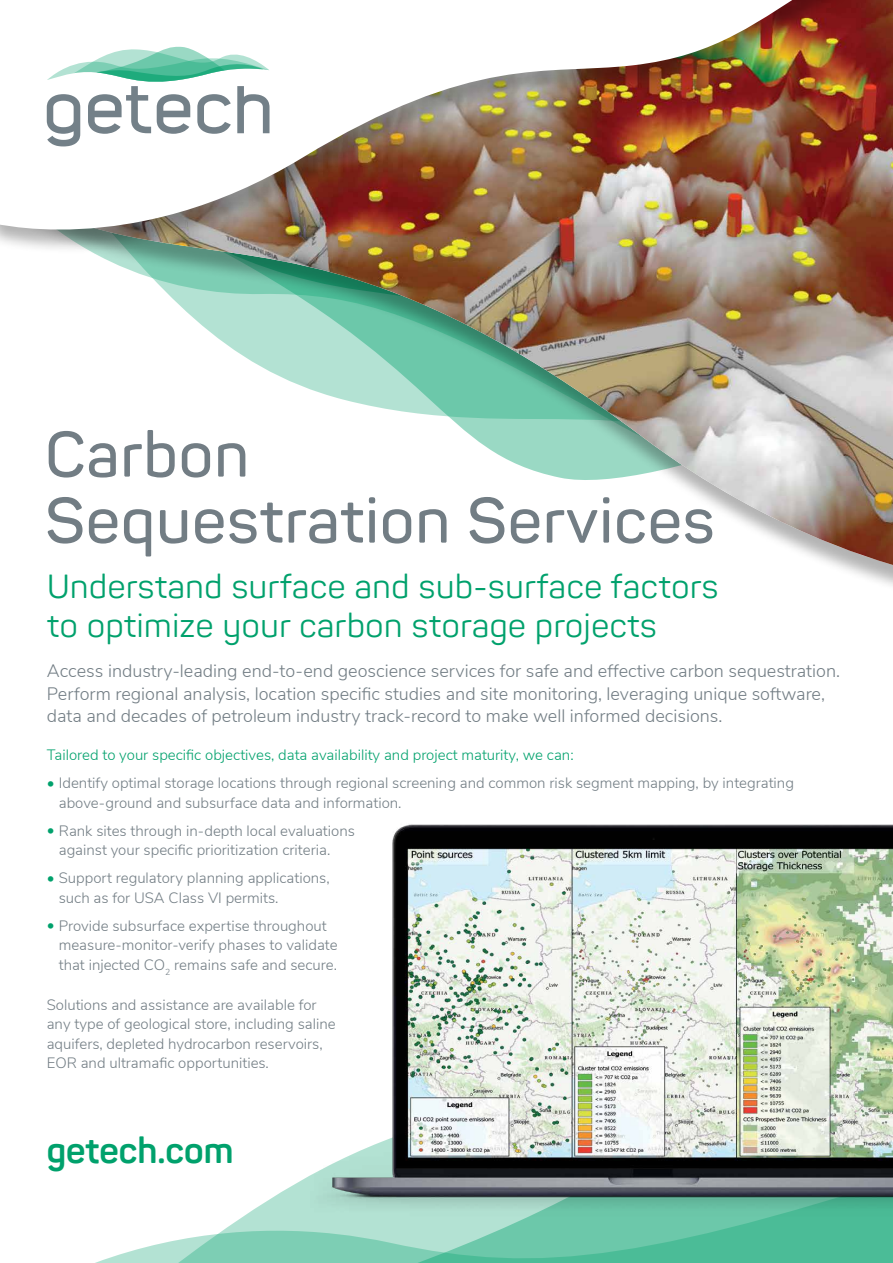
<style>
.page{position:relative;width:893px;height:1263px;background:#fff}
.page>*{position:absolute;margin:0;border:0;box-sizing:border-box;transform-origin:0 0}
.t1{font:600 63px/66px "Panton";color:#727d84}
.t2{font:700 36px "Panton";color:#00a16c}
.t3{font:33px/39px "Panton";color:#00a16c}
.t4{font:300 18px/22.5px "Nunito Sans";color:#727d84}
.t5{font:300 15px/19.5px "Nunito Sans";color:#727d84}
.t6{font:300 15px "Nunito Sans";color:#00a16c}
.s1{color:#00a16c}
</style>
<div class="page">
<img style="left:112px;top:262px;width:781px;height:303px">
<img style="left:0;top:0;width:893px;height:262px">
<svg style="left:95px;top:1210px;width:158px;height:53px"></svg>
<svg style="left:253px;top:1195px;width:640px;height:68px;background:#6fc9ab"></svg>
<svg style="left:47px;top:45px;width:222px;height:101px"></svg>
<img style="left:277px;top:824px;width:616px;height:399px">
<h1 class="t1" style="left:45px;top:421px;width:672px">Carbon<br>Sequestration Services</h1>
<h3 class="t3" style="left:47px;top:566px;width:673px">Understand surface and sub-surface factors to optimize your carbon storage projects</h3>
<p class="t4" style="left:47px;top:658px;width:795px">Access industry-leading end-to-end geoscience services for safe and effective carbon sequestration.<br>Perform regional analysis, location specific studies and site monitoring, leveraging unique software, data and decades of petroleum industry track-record to make well informed decisions.</p>
<p class="t6" style="left:47px;top:744px;width:528px">Tailored to your specific objectives, data availability and project maturity, we can:</p>
<p class="t5" style="left:59px;top:772px;width:737px;text-indent:-12px"><span class="s1">•</span> Identify optimal storage locations through regional screening and common risk segment mapping, by integrating above-ground and subsurface data and information.</p>
<p class="t5" style="left:59px;top:820px;width:298px;text-indent:-12px"><span class="s1">•</span> Rank sites through in-depth local evaluations against your specific prioritization criteria.</p>
<p class="t5" style="left:59px;top:867px;width:272px;text-indent:-12px"><span class="s1">•</span> Support regulatory planning applications, such as for USA Class VI permits.</p>
<p class="t5" style="left:59px;top:915px;width:280px;text-indent:-12px"><span class="s1">•</span> Provide subsurface expertise throughout measure-monitor-verify phases to validate that injected CO<sub>2</sub> remains safe and secure.</p>
<p class="t5" style="left:47px;top:994px;width:290px">Solutions and assistance are available for any type of geological store, including saline aquifers, depleted hydrocarbon reservoirs, EOR and ultramafic opportunities.</p>
<h2 class="t2" style="left:47px;top:1128px;width:188px">getech.com</h2>
</div>
